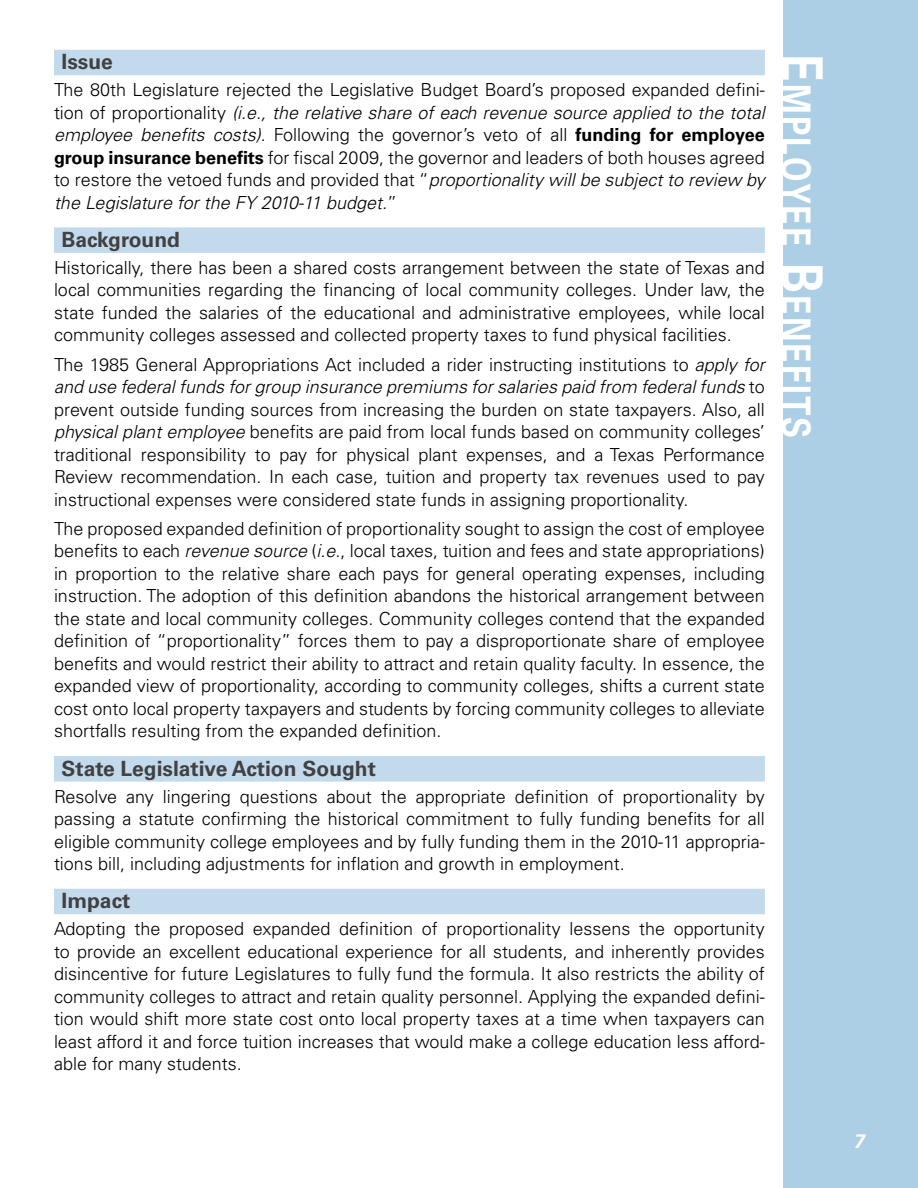
<style>
.page{position:relative;width:918px;height:1188px;background:#fff}
.page>*{position:absolute;margin:0;border:0;box-sizing:border-box;transform-origin:0 0}
.t1{font:700 39.3px "Univers LT Std";letter-spacing:.07em;color:#fff;scale:.8 1}
.t2{font:700 21px "Univers LT Std";color:#414042}
.t3{font:italic 700 19.5px "Univers LT Std";color:#fff}
.t4{font:300 18px/22.5px "Univers LT Std";color:#000;text-align:justify}
.s1{font-style:italic}
.s2{font-weight:700}
.s3{font-size:56.25px}
</style>
<div class="page">
<div style="left:784px;top:0;width:134px;height:1188px;background:#adcfe6"></div>
<div style="left:54px;top:50px;width:711px;height:25px;background:#c3daec"></div>
<div style="left:54px;top:227px;width:711px;height:26px;background:#c3daec"></div>
<div style="left:54px;top:756px;width:711px;height:26px;background:#c3daec"></div>
<div style="left:54px;top:889px;width:711px;height:25px;background:#c3daec"></div>
<p class="t2" style="left:62px;top:50px;width:53px">Issue</p>
<p class="t4" style="left:54px;top:79px;width:712px">The 80th Legislature rejected the Legislative Budget Board’s proposed expanded defini&shy;tion of proportionality <span class="s1">(i.e., the relative share of each revenue source applied to the total employee benefits costs)</span>. Following the governor’s veto of all <span class="s2">funding for employee group insurance benefits</span> for fiscal 2009, the governor and leaders of both houses agreed to restore the vetoed funds and provided that “<span class="s1">proportionality will be subject to review by the Legislature for the FY 2010-11 budget.</span>”</p>
<p class="t2" style="left:62px;top:227px;width:120px">Background</p>
<p class="t4" style="left:54px;top:256px;width:712px">Historically, there has been a shared costs arrangement between the state of Texas and local communities regarding the financing of local community colleges. Under law, the state funded the salaries of the educational and administrative employees, while local community colleges assessed and collected property taxes to fund physical facilities.</p>
<p class="t4" style="left:54px;top:353px;width:712px">The 1985 General Appropriations Act included a rider instructing institutions to <span class="s1">apply for and use federal funds for group insurance premiums for salaries paid from federal funds</span> to prevent outside funding sources from increasing the burden on state taxpayers. Also, all <span class="s1">physical plant employee</span> benefits are paid from local funds based on community colleges’ traditional responsibility to pay for physical plant expenses, and a Texas Performance Review recommendation. In each case, tuition and property tax revenues used to pay instructional expenses were considered state funds in assigning proportionality.</p>
<p class="t4" style="left:54px;top:517px;width:712px">The proposed expanded definition of proportionality sought to assign the cost of employee benefits to each <span class="s1">revenue source</span> (<span class="s1">i.e</span>. , local taxes, tuition and fees and state appropriations) in proportion to the relative share each pays for general operating expenses, including instruction. The adoption of this definition abandons the historical arrangement between the state and local community colleges. Community colleges contend that the expanded definition of “proportionality” forces them to pay a disproportionate share of employee benefits and would restrict their ability to attract and retain quality faculty. In essence, the expanded view of proportionality, according to community colleges, shifts a current state cost onto local property taxpayers and students by forcing community colleges to alleviate shortfalls resulting from the expanded definition.</p>
<p class="t2" style="left:62px;top:756px;width:316px">State Legislative Action Sought</p>
<p class="t4" style="left:54px;top:785px;width:712px">Resolve any lingering questions about the appropriate definition of proportionality by passing a statute confirming the historical commitment to fully funding benefits for all eligible community college employees and by fully funding them in the 2010-11 appropria&shy;tions bill, including adjustments for inflation and growth in employment.</p>
<p class="t2" style="left:62px;top:888px;width:70px">Impact</p>
<p class="t4" style="left:54px;top:918px;width:712px">Adopting the proposed expanded definition of proportionality lessens the opportunity to provide an excellent educational experience for all students, and inherently provides disincentive for future Legislatures to fully fund the formula. It also restricts the ability of community colleges to attract and retain quality personnel. Applying the expanded defini&shy;tion would shift more state cost onto local property taxes at a time when taxpayers can least afford it and force tuition increases that would make a college education less afford&shy;able for many students.</p>
<h1 class="t1" style="left:819px;top:54px;width:479px;rotate:90deg"><span class="s3">E</span>mployee <span class="s3">B</span>enefits</h1>
<p class="t3" style="left:853px;top:1130px;width:12px">7</p>
</div>
